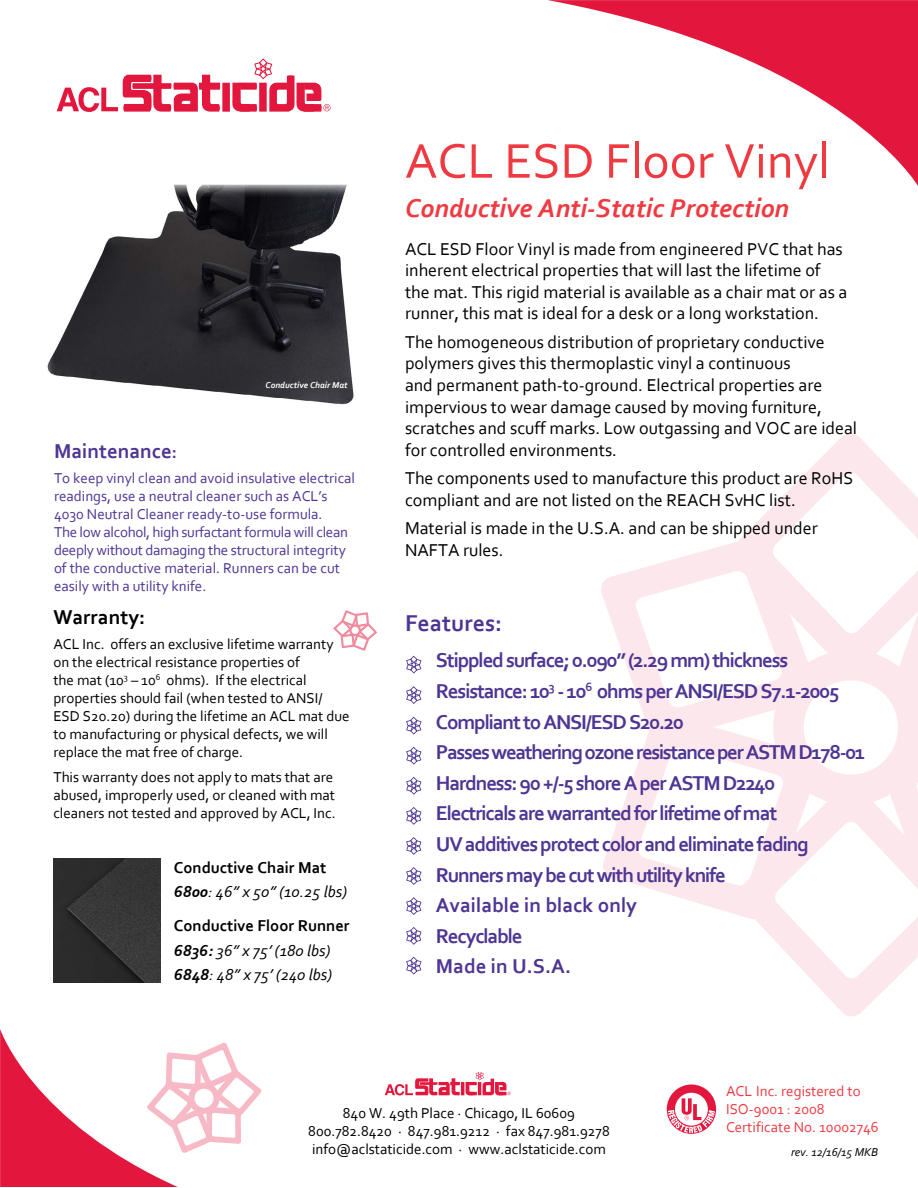
<style>
.page{position:relative;width:918px;height:1188px;background:#fff}
.page>*{position:absolute;margin:0;border:0;box-sizing:border-box;transform-origin:0 0}
.t1{font:51px "Corbel";color:#ef3a42}
.t2{font:italic 700 27px "Corbel";color:#ef3a42}
.t3{font:700 24px "Corbel";color:#4e3594}
.t4{font:700 21px/30.6px "Corbel";letter-spacing:-.055em;color:#4e3594}
.t5{font:700 21px "Corbel";color:#4e3594}
.t6{font:700 21px "Corbel";color:#000}
.t7{font:18px/21.6px "Corbel";color:#000}
.t8{font:italic 16.5px/24.3px "Corbel";color:#000}
.t9{font:700 16.5px/24.3px "Corbel";color:#000}
.t10{font:15px/18px "Corbel";color:#000}
.t11{font:15px/18px "Corbel";color:#4e3594}
.t12{font:15px/18px "Corbel";color:#ef3a42}
.t13{font:italic 12px "Corbel";color:#000}
.t14{font:italic 700 9px "Corbel";color:#fff}
.s1{font-size:18px}
.s2{font-style:italic}
.s3{font-weight:400;font-style:italic}
.s4{font-weight:700;font-style:normal}
.s5{font-weight:700}
</style>
<div class="page">
<svg style="left:548px;top:0;width:370px;height:186px"></svg>
<svg style="left:0;top:1029px;width:262px;height:157px"></svg>
<svg style="left:333px;top:610px;width:44px;height:41px"></svg>
<svg style="left:601px;top:543px;width:135px;height:169px"></svg>
<svg style="left:733px;top:433px;width:185px;height:241px"></svg>
<svg style="left:603px;top:712px;width:133px;height:202px"></svg>
<svg style="left:736px;top:539px;width:182px;height:477px"></svg>
<div style="left:222px;top:83px;width:8px;height:29px;background:#e3173e"></div>
<svg style="left:232px;top:58px;width:99px;height:54px"></svg>
<svg style="left:57px;top:75px;width:164px;height:37px"></svg>
<svg style="left:385px;top:1072px;width:126px;height:23px"></svg>
<svg style="left:667px;top:1084px;width:49px;height:50px"></svg>
<img style="left:47px;top:186px;width:307px;height:219px">
<img style="left:53px;top:859px;width:108px;height:124px">
<svg style="left:406px;top:656px;width:15px;height:17px"></svg>
<svg style="left:406px;top:717px;width:15px;height:17px"></svg>
<svg style="left:406px;top:807px;width:15px;height:18px"></svg>
<svg style="left:406px;top:897px;width:15px;height:18px"></svg>
<svg style="left:406px;top:686px;width:15px;height:18px"></svg>
<svg style="left:406px;top:777px;width:15px;height:18px"></svg>
<svg style="left:406px;top:867px;width:15px;height:18px"></svg>
<svg style="left:406px;top:927px;width:15px;height:18px"></svg>
<svg style="left:406px;top:957px;width:15px;height:17px"></svg>
<svg style="left:406px;top:747px;width:15px;height:18px"></svg>
<svg style="left:406px;top:837px;width:15px;height:18px"></svg>
<p class="t14" style="left:266px;top:380px;width:84px">Conductive Chair Mat</p>
<p class="t5" style="left:54px;top:438px;width:125px">Maintenance<span class="s1">:</span></p>
<p class="t11" style="left:54px;top:469px;width:303px">To keep vinyl clean and avoid insulative electrical readings, use a neutral cleaner such as ACL’s 4030 Neutral Cleaner ready-to-use formula.<br>The low alcohol, high surfactant formula will clean deeply without damaging the structural integrity of the conductive material. Runners can be cut easily with a utility knife.</p>
<p class="t6" style="left:53px;top:604px;width:93px">Warranty:</p>
<p class="t10" style="left:53px;top:635px;width:298px">ACL Inc. offers an exclusive lifetime warranty on the electrical resistance properties of<br>the mat (10<sup>3</sup> – 10<sup>6</sup> ohms). If the electrical properties should fail (when tested to ANSI/ ESD S20.20) during the lifetime an ACL mat due to manufacturing or physical defects, we will replace the mat free of charge.</p>
<p class="t10" style="left:53px;top:768px;width:284px">This warranty does not apply to mats that are abused, improperly used, or cleaned with mat cleaners not tested and approved by ACL, Inc.</p>
<p class="t9" style="left:174px;top:855px;width:175px">Conductive Chair Mat<br><span class="s2">6800</span><span class="s3">: 46” x 50” (10.25 lbs)</span></p>
<p class="t8" style="left:174px;top:913px;width:177px"><span class="s4">Conductive Floor Runner<br></span><span class="s5">6836:</span> 36” x 75’ (180 lbs)<br><span class="s5">6848</span>: 48” x 75’ (240 lbs)</p>
<h1 class="t1" style="left:405px;top:129px;width:426px">ACL ESD Floor Vinyl</h1>
<h2 class="t2" style="left:405px;top:191px;width:386px">Conductive Anti-Static Protection</h2>
<p class="t7" style="left:405px;top:237px;width:444px">ACL ESD Floor Vinyl is made from engineered PVC that has inherent electrical properties that will last the lifetime of the mat. This rigid material is available as a chair mat or as a runner, this mat is ideal for a desk or a long workstation.</p>
<p class="t7" style="left:405px;top:331px;width:454px">The homogeneous distribution of proprietary conductive polymers gives this thermoplastic vinyl a continuous<br>and permanent path-to-ground. Electrical properties are impervious to wear damage caused by moving furniture, scratches and scuff marks. Low outgassing and VOC are ideal for controlled environments.</p>
<p class="t7" style="left:405px;top:467px;width:450px">The components used to manufacture this product are RoHS compliant and are not listed on the REACH SvHC list.</p>
<p class="t7" style="left:405px;top:517px;width:414px">Material is made in the U.S.A. and can be shipped under<br>NAFTA rules.</p>
<h3 class="t3" style="left:405px;top:608px;width:99px">Features:</h3>
<p class="t4" style="left:436px;top:645px;width:431px">Stippled surface; 0.090” (2.29 mm) thickness Resistance: 10<sup>3</sup> - 10<sup>6</sup> ohms per ANSI/ESD S7.1-2005<br>Compliant to ANSI/ESD S20.20<br>Passes weathering ozone resistance per ASTM D178-01<br>Hardness: 90 +/-5 shore A per ASTM D2240<br>Electricals are warranted for lifetime of mat<br>UV additives protect color and eliminate fading Runners may be cut with utility knife<br>Available in black only<br>Recyclable<br>Made in U.S.A.</p>
<p class="t10" style="left:308px;top:1104px;width:303px;text-align:center">840 W. 49th Place · Chicago, IL 60609<br>800.782.8420 · 847.981.9212 · fax 847.981.9278 info@aclstaticide.com · www.aclstaticide.com</p>
<p class="t12" style="left:726px;top:1082px;width:154px">ACL Inc. registered to<br>ISO-9001 : 2008<br>Certificate No. 10002746</p>
<p class="t13" style="left:791px;top:1145px;width:89px">rev. 12/16/15 MKB</p>
</div>
